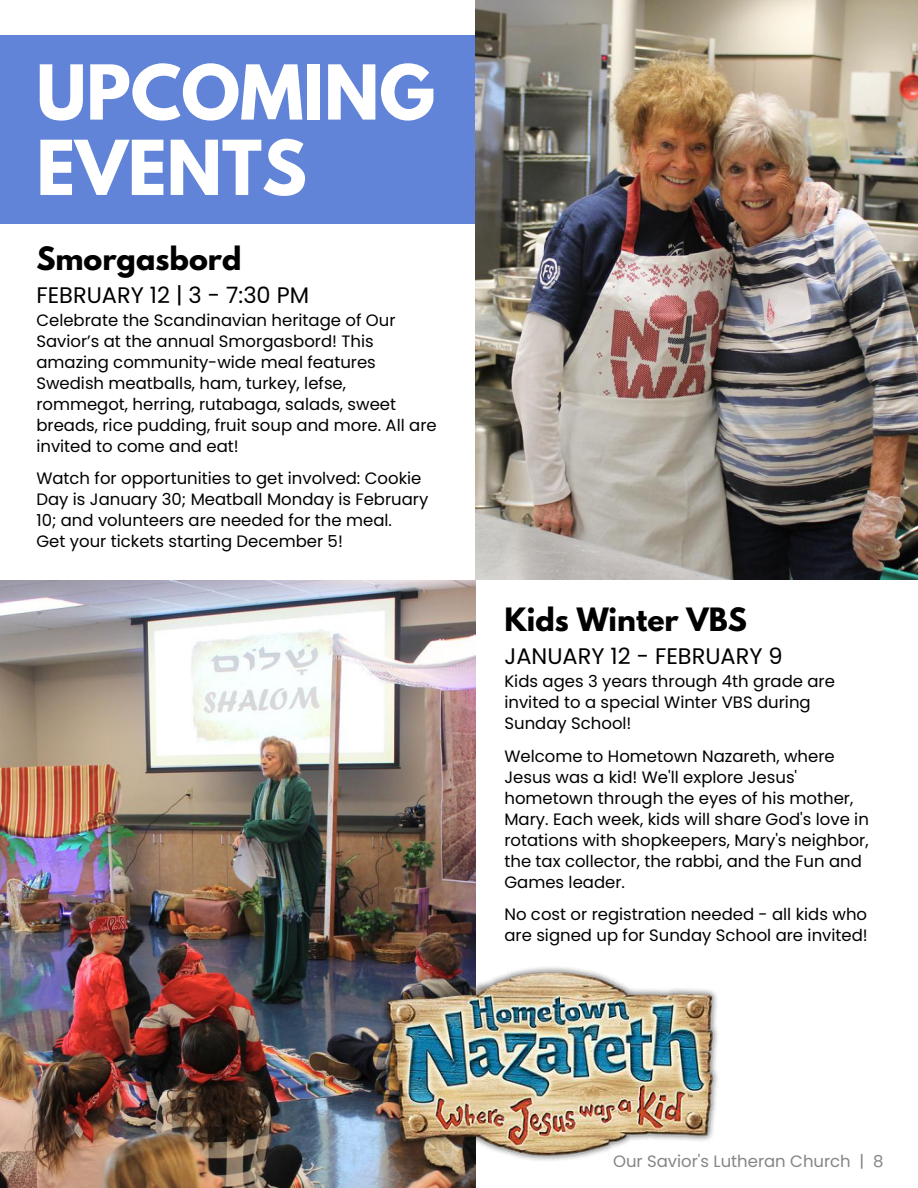
<style>
.page{position:relative;width:918px;height:1188px;background:#fff}
.page>*{position:absolute;margin:0;border:0;box-sizing:border-box;transform-origin:0 0}
.t1{font:700 67.05px/75.3px "League Spartan";color:#fff}
.t2{font:700 28.5px "League Spartan";color:#000}
.t3{font:22.5px "Poppins";color:#000}
.t4{font:16.5px/21px "Poppins";color:#000}
.t5{font:16.5px "Poppins";color:#868585}
</style>
<div class="page">
<div style="left:0;top:35px;width:475px;height:188px;background:#6184d8"></div>
<img style="left:0;top:581px;width:476px;height:607px">
<img style="left:476px;top:0;width:442px;height:579px">
<img style="left:380px;top:965px;width:338px;height:197px">
<svg style="left:774px;top:290px;width:33px;height:26px"></svg>
<h1 class="t1" style="left:36px;top:64px;width:400px">UPCOMING<br>EVENTS</h1>
<h2 class="t2" style="left:36px;top:244px;width:207px">Smorgasbord</h2>
<h3 class="t3" style="left:36px;top:279px;width:274px">FEBRUARY 12 | 3 - 7:30 PM</h3>
<p class="t4" style="left:36px;top:310px;width:402px">Celebrate the Scandinavian heritage of Our Savior’s at the annual Smorgasbord! This amazing community-wide meal features Swedish meatballs, ham, turkey, lefse, rommegot, herring, rutabaga, salads, sweet breads, rice pudding, fruit soup and more. All are invited to come and eat!</p>
<p class="t4" style="left:36px;top:468px;width:394px">Watch for opportunities to get involved: Cookie Day is January 30; Meatball Monday is February 10; and volunteers are needed for the meal.<br>Get your tickets starting December 5!</p>
<h2 class="t2" style="left:504px;top:606px;width:244px">Kids Winter VBS</h2>
<h3 class="t3" style="left:504px;top:641px;width:280px">JANUARY 12 - FEBRUARY 9</h3>
<p class="t4" style="left:504px;top:671px;width:332px">Kids ages 3 years through 4th grade are invited to a special Winter VBS during<br>Sunday School!</p>
<p class="t4" style="left:504px;top:745px;width:366px">Welcome to Hometown Nazareth, where Jesus was a kid! We'll explore Jesus' hometown through the eyes of his mother, Mary. Each week, kids will share God's love in rotations with shopkeepers, Mary's neighbor, the tax collector, the rabbi, and the Fun and Games leader.</p>
<p class="t4" style="left:504px;top:904px;width:365px">No cost or registration needed - all kids who are signed up for Sunday School are invited!</p>
<p class="t5" style="left:613px;top:1150px;width:272px">Our Savior's Lutheran Church | 8</p>
</div>
